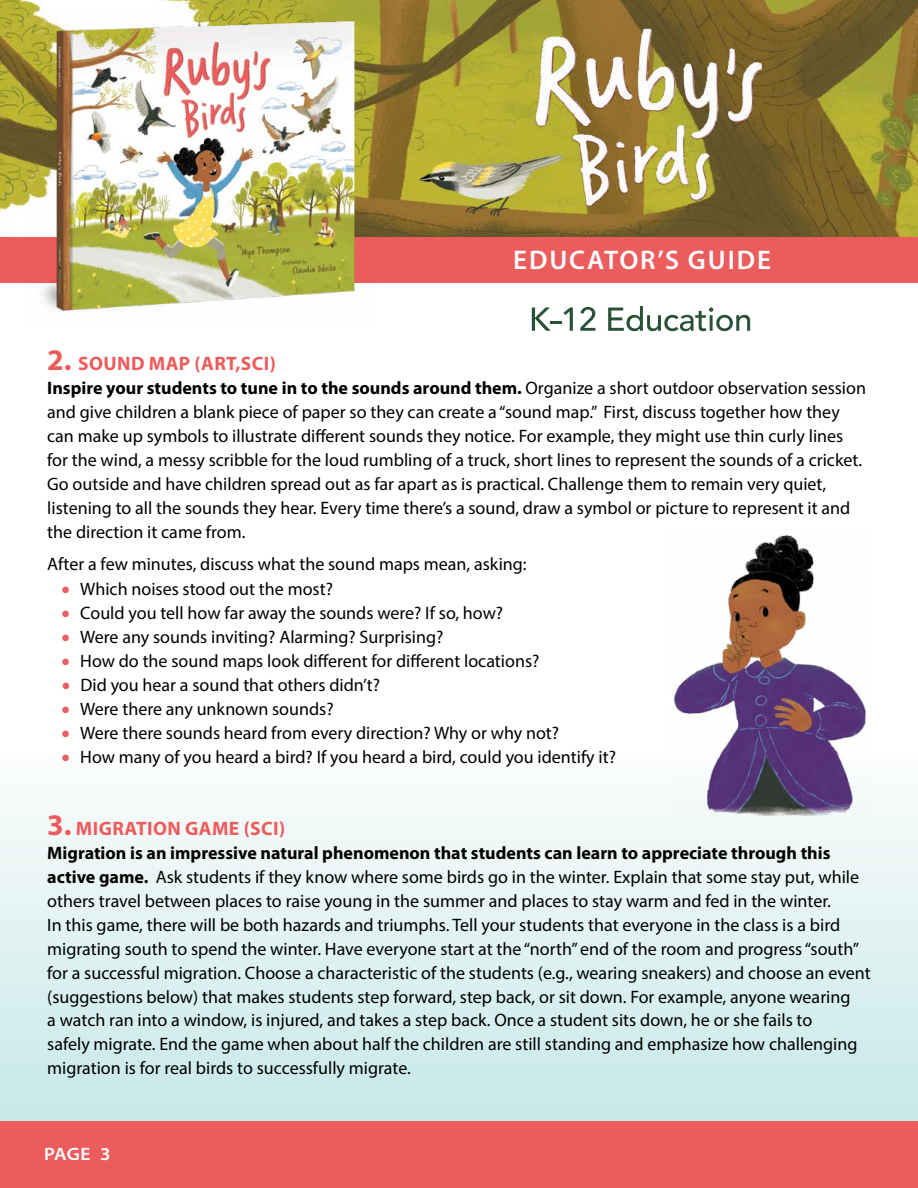
<style>
.page{position:relative;width:918px;height:1188px;background:#fff}
.page>*{position:absolute;margin:0;border:0;box-sizing:border-box;transform-origin:0 0}
.t1{font:600 27px "Myriad Pro";letter-spacing:.07em;color:#fff}
.t2{font:700 19.5px "Myriad Pro";letter-spacing:.02em;color:#ed5c5c}
.t3{font:18px/24px "Myriad Pro";color:#000}
.t4{font:600 semi-expanded 18px "Myriad Pro";color:#fff}
.s1{font-size:30px}
.s2{font-weight:700}
.s3{color:#eb5c5c}
</style>
<div class="page">
<svg style="left:0;top:795px;width:918px;height:326px;background:#ddf1f0"></svg>
<img style="left:0;top:0;width:918px;height:237px">
<div style="left:0;top:237px;width:918px;height:45px;background:#eb5c5c"></div>
<div style="left:0;top:1121px;width:918px;height:67px;background:#eb5c5c"></div>
<img style="left:23px;top:10px;width:350px;height:301px">
<img style="left:512px;top:14px;width:285px;height:202px">
<img style="left:671px;top:535px;width:200px;height:280px">
<svg style="left:532px;top:308px;width:41px;height:23px"></svg>
<svg style="left:580px;top:307px;width:15px;height:24px"></svg>
<svg style="left:608px;top:306px;width:142px;height:25px"></svg>
<h1 class="t1" style="left:513px;top:243px;width:259px">EDUCATOR’S GUIDE</h1>
<p class="t2" style="left:47px;top:350px;width:230px"><span class="s1">2.</span> SOUND MAP (ART,SCI)</p>
<p class="t3" style="left:47px;top:375px;width:820px"><span class="s2">Inspire your students to tune in to the sounds around them.</span> Organize a short outdoor observation session and give children a blank piece of paper so they can create a “sound map.” First, discuss together how they can make up symbols to illustrate different sounds they notice. For example, they might use thin curly lines for the wind, a messy scribble for the loud rumbling of a truck, short lines to represent the sounds of a cricket.<br>Go outside and have children spread out as far apart as is practical. Challenge them to remain very quiet, listening to all the sounds they hear. Every time there’s a sound, draw a symbol or picture to represent it and the direction it came from.</p>
<p class="t3" style="left:47px;top:552px;width:481px">After a few minutes, discuss what the sound maps mean, asking:</p>
<p class="t3" style="left:62px;top:576px;width:272px"><span class="s3">●</span> Which noises stood out the most?</p>
<p class="t3" style="left:62px;top:600px;width:443px"><span class="s3">●</span> Could you tell how far away the sounds were? If so, how?</p>
<p class="t3" style="left:62px;top:624px;width:383px"><span class="s3">●</span> Were any sounds inviting? Alarming? Surprising?</p>
<p class="t3" style="left:62px;top:648px;width:479px"><span class="s3">●</span> How do the sound maps look different for different locations?</p>
<p class="t3" style="left:63px;top:672px;width:319px"><span class="s3">●</span> Did you hear a sound that others didn’t?</p>
<p class="t3" style="left:62px;top:696px;width:273px"><span class="s3">●</span> Were there any unknown sounds?</p>
<p class="t3" style="left:62px;top:720px;width:499px"><span class="s3">●</span> Were there sounds heard from every direction? Why or why not?</p>
<p class="t3" style="left:62px;top:744px;width:555px"><span class="s3">●</span> How many of you heard a bird? If you heard a bird, could you identify it?</p>
<p class="t2" style="left:47px;top:815px;width:239px"><span class="s1">3.</span> MIGRATION GAME (SCI)</p>
<p class="t3" style="left:47px;top:840px;width:825px"><span class="s2">Migration is an impressive natural phenomenon that students can learn to appreciate through this active game.</span> Ask students if they know where some birds go in the winter. Explain that some stay put, while others travel between places to raise young in the summer and places to stay warm and fed in the winter.<br>In this game, there will be both hazards and triumphs. Tell your students that everyone in the class is a bird migrating south to spend the winter. Have everyone start at the “north” end of the room and progress “south” for a successful migration. Choose a characteristic of the students (e.g., wearing sneakers) and choose an event (suggestions below) that makes students step forward, step back, or sit down. For example, anyone wearing<br>a watch ran into a window, is injured, and takes a step back. Once a student sits down, he or she fails to<br>safely migrate. End the game when about half the children are still standing and emphasize how challenging migration is for real birds to successfully migrate.</p>
<p class="t4" style="left:44px;top:1142px;width:68px">PAGE 3</p>
</div>
